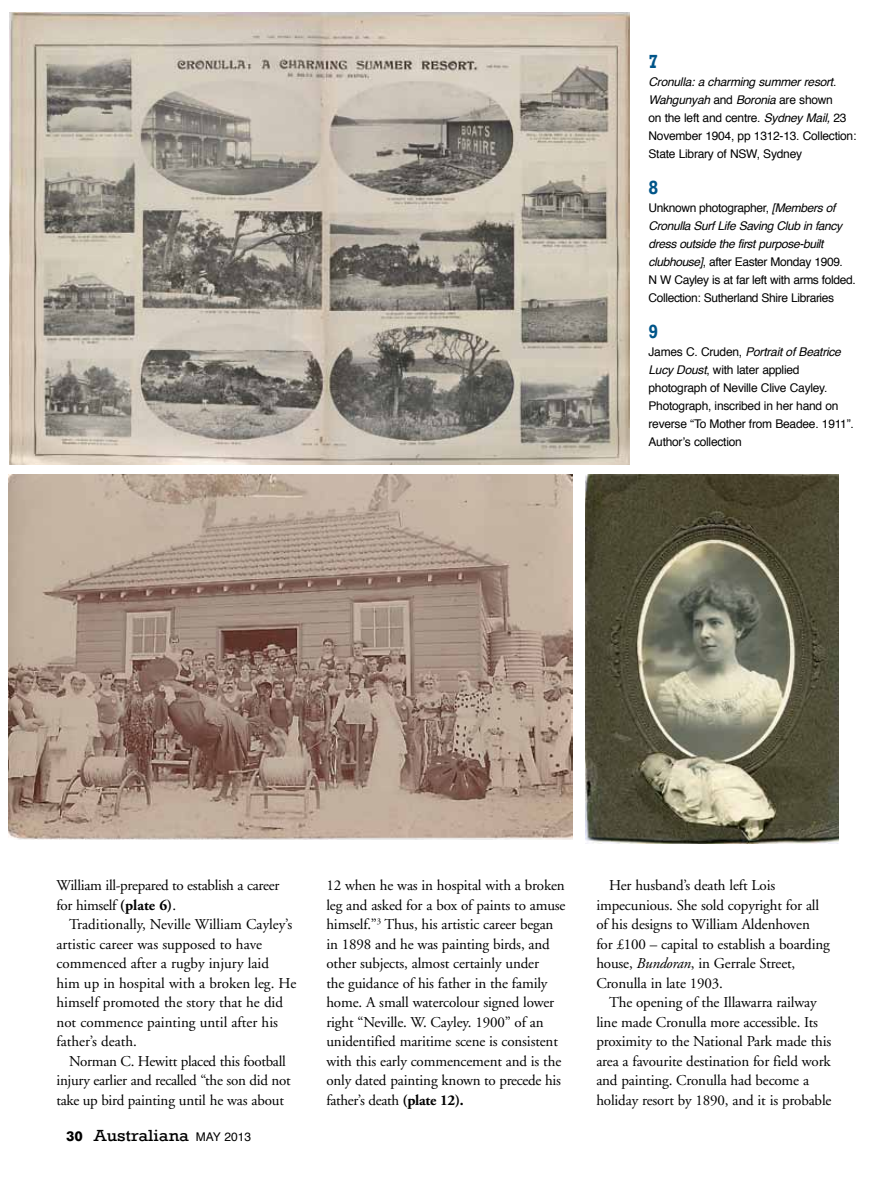
<style>
.page{position:relative;width:893px;height:1183px;background:#fff}
.page>*{position:absolute;margin:0;border:0;box-sizing:border-box;transform-origin:0 0}
.t1{font:700 19.5px "Rockwell";color:#005589;scale:.91 1}
.t2{font:16.5px "Rockwell";color:#000;scale:1.12 1}
.t3{font:15px/19.5px "Adobe Garamond";letter-spacing:-.01em;color:#000}
.t4{font:12px/18px "Helvetica";letter-spacing:-.02em;color:#000}
.s1{font-style:italic}
.s2{font-weight:700}
.s3{font-family:"Futura BT";font-weight:700;font-size:13.5px}
.s4{font-family:"Helvetica";font-size:12px}
</style>
<div class="page">
<img style="left:9px;top:474px;width:563px;height:365px">
<img style="left:586px;top:474px;width:253px;height:369px">
<img style="left:10px;top:13px;width:619px;height:451px">
<h1 class="t1" style="left:648px;top:49px;width:12px">7</h1>
<p class="t4" style="left:648px;top:73px;width:209px"><span class="s1">Cronulla: a charming summer resort</span>.<br><span class="s1">Wahgunyah</span> and <span class="s1">Boronia</span> are shown<br>on the left and centre. <span class="s1">Sydney Mail,</span> 23<br>November 1904, pp 1312-13. Collection:<br>State Library of NSW, Sydney</p>
<h1 class="t1" style="left:648px;top:175px;width:12px">8</h1>
<p class="t4" style="left:648px;top:199px;width:209px">Unknown photographer, <span class="s1">[Members of Cronulla Surf Life Saving Club in fancy dress outside the first purpose-built clubhouse]</span>, after Easter Monday 1909.<br>N W Cayley is at far left with arms folded.<br>Collection: Sutherland Shire Libraries</p>
<h1 class="t1" style="left:648px;top:319px;width:12px">9</h1>
<p class="t4" style="left:648px;top:343px;width:207px">James C. Cruden, <span class="s1">Portrait of Beatrice Lucy Doust</span>, with later applied photograph of Neville Clive Cayley.<br>Photograph, inscribed in her hand on reverse “To Mother from Beadee. 1911”.<br>Author’s collection</p>
<p class="t3" style="left:56px;top:875px;width:224px">William ill-prepared to establish a career for himself <span class="s2">(plate 6)</span>.</p>
<p class="t3" style="left:56px;top:914px;width:241px;text-indent:13px">Traditionally, Neville William Cayley’s artistic career was supposed to have commenced after a rugby injury laid<br>him up in hospital with a broken leg. He himself promoted the story that he did not commence painting until after his father’s death.</p>
<p class="t3" style="left:56px;top:1051px;width:236px;text-align:center">Norman C. Hewitt placed this football injury earlier and recalled “the son did not take up bird painting until he was about</p>
<p class="t2" style="left:66px;top:1125px;width:167px"><span class="s3">30</span> Australiana <span class="s4">MaY 2013</span></p>
<p class="t3" style="left:326px;top:875px;width:241px">12 when he was in hospital with a broken leg and asked for a box of paints to amuse himself.”<sup>3</sup> Thus, his artistic career began in 1898 and he was painting birds, and other subjects, almost certainly under<br>the guidance of his father in the family home. A small watercolour signed lower right “Neville. W. Cayley. 1900” of an unidentified maritime scene is consistent with this early commencement and is the only dated painting known to precede his father’s death <span class="s2">(plate 12).</span></p>
<p class="t3" style="left:596px;top:875px;width:235px;text-indent:13px">Her husband’s death left Lois impecunious. She sold copyright for all of his designs to William Aldenhoven for £100 – capital to establish a boarding house, <span class="s1">Bundoran</span>, in Gerrale Street, Cronulla in late 1903.</p>
<p class="t3" style="left:596px;top:992px;width:237px;text-indent:13px">The opening of the Illawarra railway line made Cronulla more accessible. Its proximity to the National Park made this area a favourite destination for field work and painting. Cronulla had become a holiday resort by 1890, and it is probable</p>
</div>
